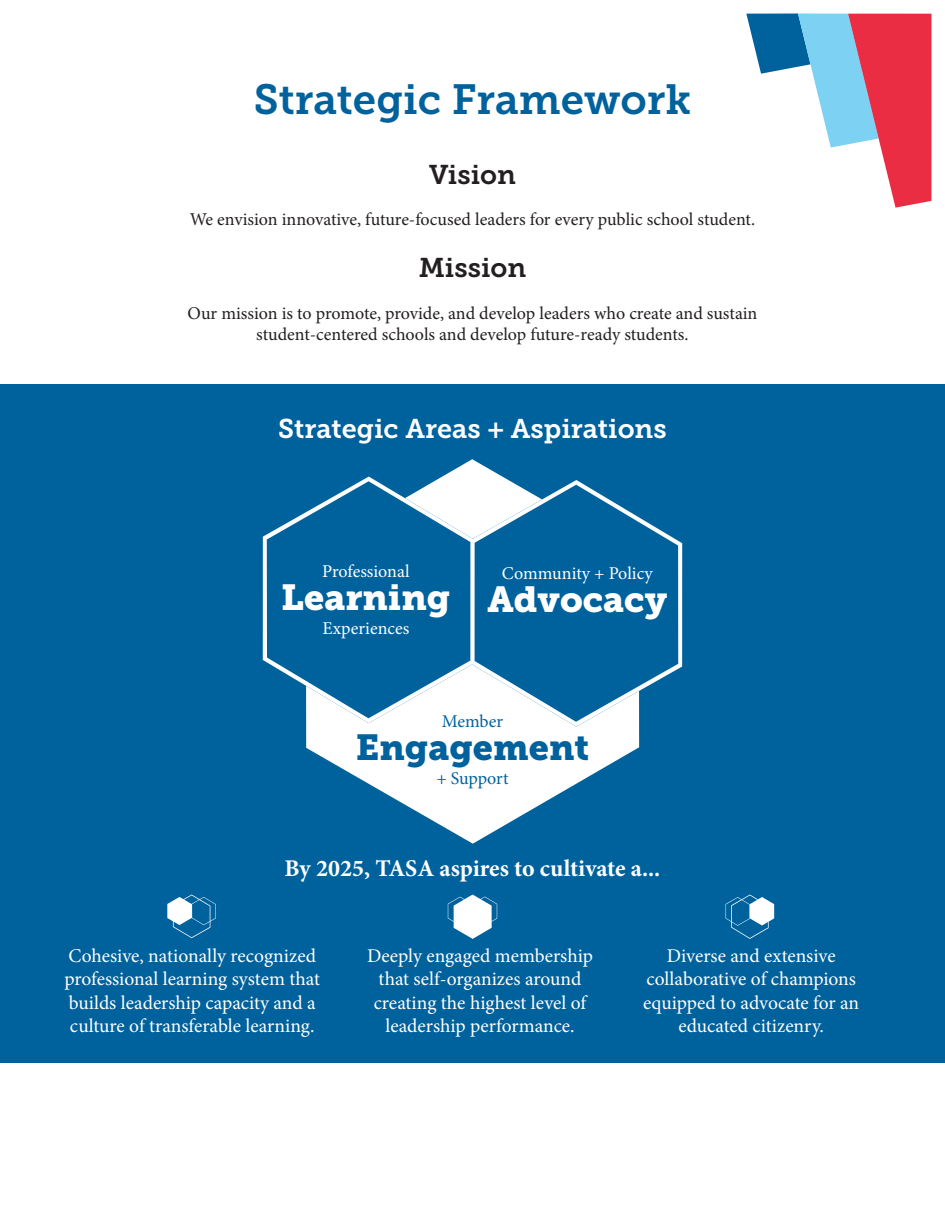
<style>
.page{position:relative;width:945px;height:1215px;background:#fff}
.page>*{position:absolute;margin:0;border:0;box-sizing:border-box;transform-origin:0 0}
.t1{font:42px "Museo Slab 700";color:#00629d}
.t2{font:36px "Museo Slab 900";color:#fff}
.t3{font:36px "Museo Slab 900";color:#00629d}
.t4{font:27px "Museo Slab 700";color:#fff}
.t5{font:27px "Museo Slab 700";color:#231f20}
.t6{font:700 24px "Minion Pro";color:#fff}
.t7{font:19.5px/23.4px "Minion Pro";color:#fff;text-align:center}
.t8{font:18px/21.6px "Minion Pro";letter-spacing:-.005em;color:#231f20;text-align:center}
.t9{font:18px "Minion Pro";color:#fff}
.t10{font:18px "Minion Pro";letter-spacing:-.01em;color:#00629d}
</style>
<div class="page">
<div style="left:0;top:384px;width:945px;height:679px;background:#00629d"></div>
<svg style="left:306px;top:727px;width:333px;height:117px;fill:#fff"></svg>
<svg style="left:441px;top:459px;width:62px;height:18px"></svg>
<svg style="left:263px;top:477px;width:419px;height:250px"></svg>
<svg style="left:167px;top:895px;width:49px;height:43px"></svg>
<svg style="left:448px;top:895px;width:49px;height:44px"></svg>
<svg style="left:726px;top:895px;width:48px;height:44px"></svg>
<svg style="left:746px;top:13px;width:186px;height:195px"></svg>
<p class="t1" style="left:254px;top:76px;width:439px">Strategic Framework</p>
<p class="t5" style="left:429px;top:159px;width:88px">Vision</p>
<p class="t8" style="left:190px;top:209px;width:567px">We envision innovative, future-focused leaders for every public school student.</p>
<p class="t5" style="left:419px;top:253px;width:109px">Mission</p>
<p class="t8" style="left:188px;top:302px;width:571px">Our mission is to promote, provide, and develop leaders who create and sustain student-centered schools and develop future-ready students.</p>
<p class="t4" style="left:278px;top:413px;width:390px">Strategic Areas + Aspirations</p>
<p class="t9" style="left:322px;top:559px;width:89px">Professional</p>
<p class="t2" style="left:281px;top:577px;width:171px">Learning</p>
<p class="t9" style="left:322px;top:616px;width:88px">Experiences</p>
<p class="t9" style="left:502px;top:562px;width:152px">Community + Policy</p>
<p class="t2" style="left:488px;top:579px;width:181px">Advocacy</p>
<p class="t10" style="left:442px;top:709px;width:63px">Member</p>
<p class="t3" style="left:356px;top:726px;width:235px">Engagement</p>
<p class="t10" style="left:436px;top:766px;width:74px">+ Support</p>
<p class="t6" style="left:285px;top:851px;width:377px">By 2025, TASA aspires to cultivate a...</p>
<p class="t7" style="left:64px;top:944px;width:257px;text-align:left">Cohesive, nationally recognized professional learning system that builds leadership capacity and a culture of transferable learning.</p>
<p class="t7" style="left:367px;top:944px;width:227px">Deeply engaged membership that self-organizes around creating the highest level of leadership performance.</p>
<p class="t7" style="left:643px;top:944px;width:217px">Diverse and extensive collaborative of champions equipped to advocate for an educated citizenry.</p>
</div>
